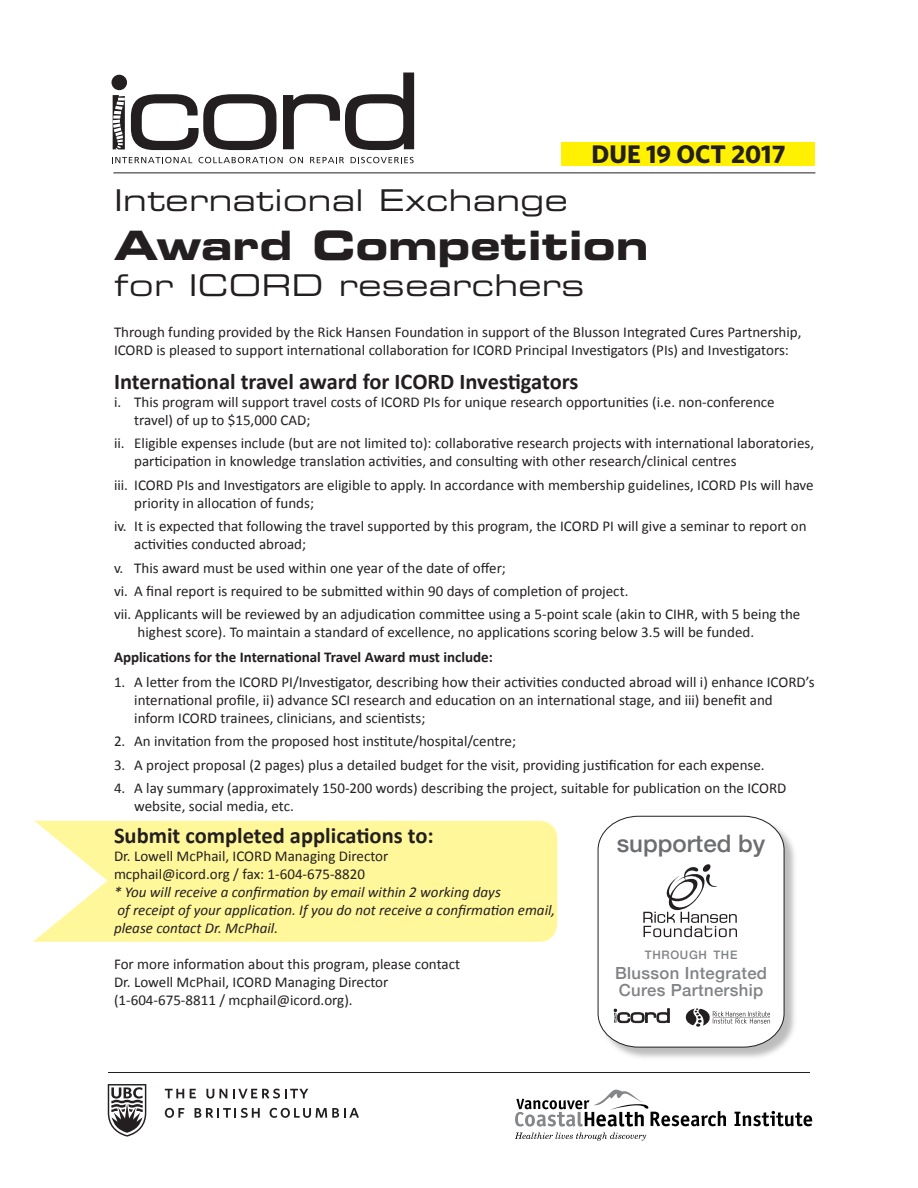
<style>
.page{position:relative;width:918px;height:1188px;background:#fff}
.page>*{position:absolute;margin:0;border:0;box-sizing:border-box;transform-origin:0 0}
.t1{font:40.5px "Eurostile LT Std Bold Ex 2";color:#231f20}
.t2{font:30px "Eurostile LT Std Ex 2";letter-spacing:.015em;color:#231f20}
.t3{font:700 25.5px "Whitney";color:#231f20}
.t4{font:500 24.15px "Helvetica Neue";color:#6c6d70}
.t5{font:700 22.5px "Calibri";color:#231f20}
.t6{font:500 16.65px/17.7px "Helvetica Neue";letter-spacing:.02em;color:#808285}
.t7{font:15px/18px "Calibri";color:#231f20}
.t8{font:italic 15px "Calibri";color:#231f20}
.t9{font:700 15px "Calibri";color:#231f20}
.t10{font:500 11.7px "Helvetica Neue";letter-spacing:.06em;color:#808285}
</style>
<div class="page">
<div style="left:12px;top:821px;width:545px;height:121px;background:#fff79a;border-radius:18px"></div>
<svg style="left:12px;top:820px;width:95px;height:122px"></svg>
<svg style="left:113px;top:72px;width:302px;height:79px"></svg>
<div style="left:112px;top:76px;width:14px;height:13px;background:#231f20;border-radius:50%"></div>
<div style="left:112px;top:75px;width:15px;height:15px;border:2px solid #231f20;border-radius:50%"></div>
<svg style="left:112px;top:157px;width:80px;height:6px"></svg>
<svg style="left:198px;top:157px;width:85px;height:6px"></svg>
<svg style="left:290px;top:157px;width:13px;height:6px"></svg>
<svg style="left:310px;top:157px;width:34px;height:6px"></svg>
<svg style="left:351px;top:157px;width:63px;height:6px"></svg>
<svg style="left:735px;top:1111px;width:77px;height:15px"></svg>
<svg style="left:515px;top:1089px;width:211px;height:52px"></svg>
<hr style="left:108px;top:1072px;width:702px;height:1px;background:#231f20">
<hr style="left:113px;top:172px;width:702px;height:1px;background:#231f20">
<div style="left:562px;top:143px;width:253px;height:23px;background:#fff101"></div>
<img style="left:615px;top:833px;width:180px;height:225px">
<svg style="left:598px;top:816px;width:186px;height:231px"></svg>
<svg style="left:108px;top:1084px;width:38px;height:53px"></svg>
<svg style="left:165px;top:1089px;width:19px;height:9px"></svg>
<svg style="left:190px;top:1089px;width:6px;height:9px"></svg>
<svg style="left:206px;top:1089px;width:21px;height:10px"></svg>
<svg style="left:233px;top:1089px;width:75px;height:10px"></svg>
<svg style="left:165px;top:1108px;width:19px;height:10px"></svg>
<svg style="left:195px;top:1108px;width:65px;height:10px"></svg>
<svg style="left:270px;top:1108px;width:89px;height:10px"></svg>
<p class="t3" style="left:592px;top:137px;width:195px">DUE 19 OCT 2017</p>
<p class="t2" style="left:114px;top:180px;width:455px">International Exchange</p>
<p class="t1" style="left:114px;top:217px;width:536px">Award Competition</p>
<p class="t2" style="left:114px;top:265px;width:472px">for ICORD researchers</p>
<p class="t7" style="left:114px;top:323px;width:689px">Through funding provided by the Rick Hansen Foundation in support of the Blusson Integrated Cures Partnership,<br>ICORD is pleased to support international collaboration for ICORD Principal Investigators (PIs) and Investigators:</p>
<p class="t5" style="left:114px;top:367px;width:466px">International travel award for ICORD Investigators</p>
<p class="t7" style="left:134px;top:393px;width:642px;text-indent:-20px">i. This program will support travel costs of ICORD PIs for unique research opportunities (i.e. non-conference travel) of up to $15,000 CAD;</p>
<p class="t7" style="left:134px;top:434px;width:681px;text-indent:-20px">ii. Eligible expenses include (but are not limited to): collaborative research projects with international laboratories, participation in knowledge translation activities, and consulting with other research/clinical centres</p>
<p class="t7" style="left:134px;top:476px;width:681px;text-indent:-20px">iii. ICORD PIs and Investigators are eligible to apply. In accordance with membership guidelines, ICORD PIs will have priority in allocation of funds;</p>
<p class="t7" style="left:134px;top:517px;width:674px;text-indent:-20px">iv. It is expected that following the travel supported by this program, the ICORD PI will give a seminar to report on activities conducted abroad;</p>
<p class="t7" style="left:114px;top:559px;width:393px">v. This award must be used within one year of the date of offer;</p>
<p class="t7" style="left:114px;top:582px;width:516px">vi. A final report is required to be submitted within 90 days of completion of project.</p>
<p class="t7" style="left:138px;top:605px;width:664px;text-indent:-24px">vii. Applicants will be reviewed by an adjudication committee using a 5-point scale (akin to CIHR, with 5 being the highest score). To maintain a standard of excellence, no applications scoring below 3.5 will be funded.</p>
<p class="t9" style="left:114px;top:648px;width:380px">Applications for the International Travel Award must include:</p>
<p class="t7" style="left:134px;top:673px;width:682px;text-indent:-20px">1. A letter from the ICORD PI/Investigator, describing how their activities conducted abroad will i) enhance ICORD’s international profile, ii) advance SCI research and education on an international stage, and iii) benefit and inform ICORD trainees, clinicians, and scientists;</p>
<p class="t7" style="left:114px;top:732px;width:404px">2. An invitation from the proposed host institute/hospital/centre;</p>
<p class="t7" style="left:114px;top:756px;width:652px">3. A project proposal (2 pages) plus a detailed budget for the visit, providing justification for each expense.</p>
<p class="t7" style="left:134px;top:779px;width:654px;text-indent:-20px">4. A lay summary (approximately 150-200 words) describing the project, suitable for publication on the ICORD website, social media, etc.</p>
<p class="t5" style="left:114px;top:822px;width:321px">Submit completed applications to:</p>
<p class="t7" style="left:114px;top:848px;width:276px">Dr. Lowell McPhail, ICORD Managing Director</p>
<p class="t7" style="left:114px;top:866px;width:253px">mcphail@icord.org / fax: 1-604-675-8820</p>
<p class="t8" style="left:114px;top:882px;width:388px">* You will receive a confirmation by email within 2 working days</p>
<p class="t8" style="left:117px;top:900px;width:439px">of receipt of your application. If you do not receive a confirmation email,</p>
<p class="t8" style="left:114px;top:918px;width:166px">please contact Dr. McPhail.</p>
<p class="t7" style="left:114px;top:956px;width:348px">For more information about this program, please contact</p>
<p class="t7" style="left:114px;top:974px;width:276px">Dr. Lowell McPhail, ICORD Managing Director</p>
<p class="t7" style="left:114px;top:992px;width:240px">(1-604-675-8811 / mcphail@icord.org).</p>
<p class="t4" style="left:617px;top:824px;width:150px">supported by</p>
<p class="t10" style="left:645px;top:945px;width:94px">THROUGH THE</p>
<p class="t6" style="left:615px;top:962px;width:154px">Blusson Integrated<br>Cures Partnership</p>
</div>
